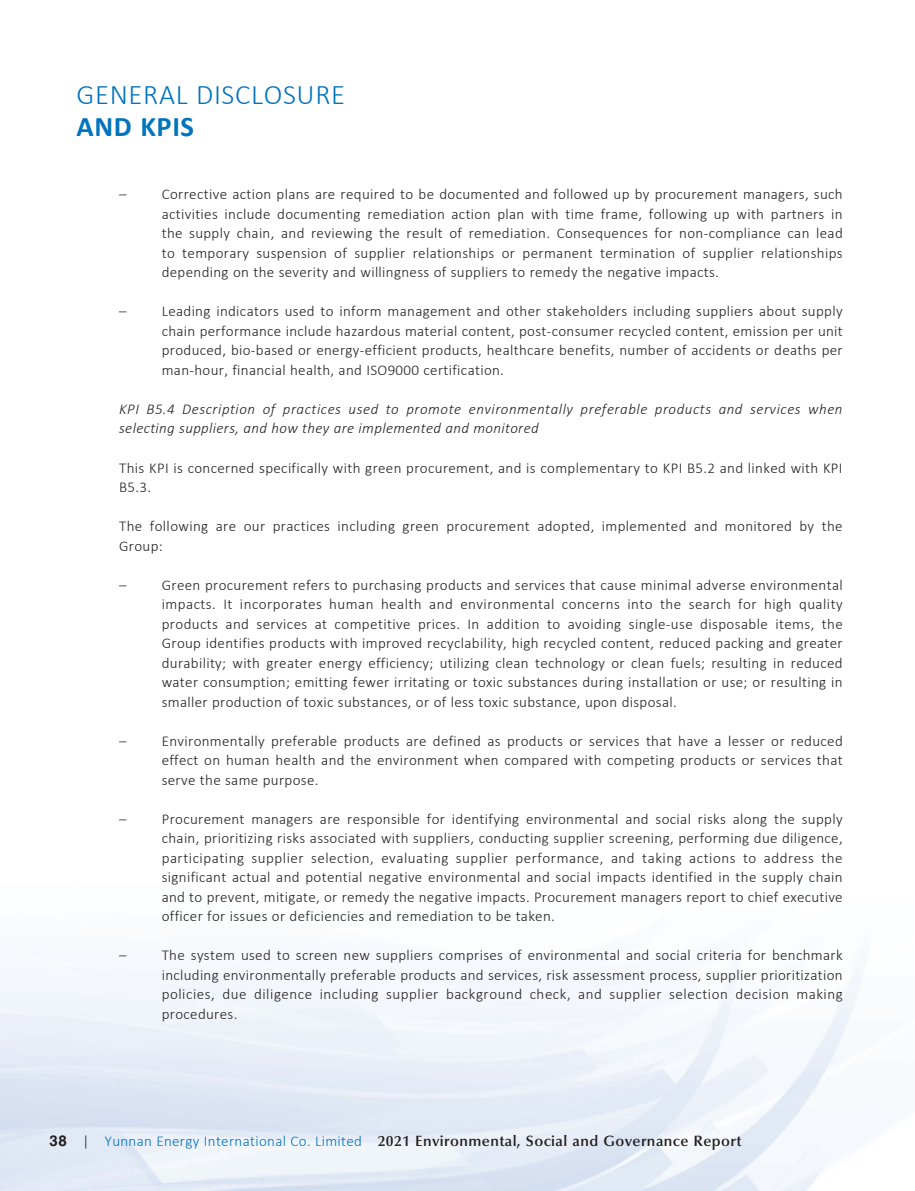
<style>
.page{position:relative;width:915px;height:1191px;background:#fff}
.page>*{position:absolute;margin:0;border:0;box-sizing:border-box;transform-origin:0 0}
.t1{font:300 28.5px "Calibri";letter-spacing:.025em;color:#0074bc}
.t2{font:700 28.5px "Calibri";letter-spacing:.02em;color:#0074bc}
.t3{font:300 15px/19.5px "Calibri";letter-spacing:.025em;color:#231f20;text-align:justify}
.t4{font:italic 300 15px/19.5px "Calibri";letter-spacing:.035em;color:#231f20}
.t5{font:600 15px "Optima LT Std";letter-spacing:.025em;color:#231f20}
.s1{font-family:"Helvetica LT Std";font-weight:700}
.s2{font-family:"Calibri";font-weight:300}
.s3{font-family:"Calibri";font-weight:300;color:#0074bc}
</style>
<div class="page">
<h1 class="t1" style="left:77px;top:77px;width:270px">GENERAL DISCLOSURE</h1>
<h1 class="t2" style="left:77px;top:106px;width:119px">AND KPIS</h1>
<p class="t3" style="left:162px;top:184px;width:682px;text-indent:-43px">– Corrective action plans are required to be documented and followed up by procurement managers, such activities include documenting remediation action plan with time frame, following up with partners in the supply chain, and reviewing the result of remediation. Consequences for non-compliance can lead to temporary suspension of supplier relationships or permanent termination of supplier relationships depending on the severity and willingness of suppliers to remedy the negative impacts.</p>
<p class="t3" style="left:162px;top:301px;width:682px;text-indent:-43px">– Leading indicators used to inform management and other stakeholders including suppliers about supply chain performance include hazardous material content, post-consumer recycled content, emission per unit produced, bio-based or energy-efficient products, healthcare benefits, number of accidents or deaths per man-hour, financial health, and ISO9000 certification.</p>
<p class="t4" style="left:119px;top:399px;width:724px">KPI B5.4 Description of practices used to promote environmentally preferable products and services when selecting suppliers, and how they are implemented and monitored</p>
<p class="t3" style="left:119px;top:457px;width:724px">This KPI is concerned specifically with green procurement, and is complementary to KPI B5.2 and linked with KPI<br>B5.3.</p>
<p class="t3" style="left:119px;top:516px;width:724px">The following are our practices including green procurement adopted, implemented and monitored by the<br>Group:</p>
<p class="t3" style="left:162px;top:574px;width:682px;text-indent:-43px">– Green procurement refers to purchasing products and services that cause minimal adverse environmental impacts. It incorporates human health and environmental concerns into the search for high quality products and services at competitive prices. In addition to avoiding single-use disposable items, the Group identifies products with improved recyclability, high recycled content, reduced packing and greater durability; with greater energy efficiency; utilizing clean technology or clean fuels; resulting in reduced water consumption; emitting fewer irritating or toxic substances during installation or use; or resulting in smaller production of toxic substances, or of less toxic substance, upon disposal.</p>
<p class="t3" style="left:162px;top:730px;width:682px;text-indent:-43px">– Environmentally preferable products are defined as products or services that have a lesser or reduced effect on human health and the environment when compared with competing products or services that serve the same purpose.</p>
<p class="t3" style="left:162px;top:808px;width:682px;text-indent:-43px">– Procurement managers are responsible for identifying environmental and social risks along the supply chain, prioritizing risks associated with suppliers, conducting supplier screening, performing due diligence, participating supplier selection, evaluating supplier performance, and taking actions to address the significant actual and potential negative environmental and social impacts identified in the supply chain and to prevent, mitigate, or remedy the negative impacts. Procurement managers report to chief executive officer for issues or deficiencies and remediation to be taken.</p>
<p class="t3" style="left:162px;top:945px;width:682px;text-indent:-43px">– The system used to screen new suppliers comprises of environmental and social criteria for benchmark including environmentally preferable products and services, risk assessment process, supplier prioritization policies, due diligence including supplier background check, and supplier selection decision making procedures.</p>
<p class="t5" style="left:50px;top:1132px;width:693px"><span class="s1">38</span> <span class="s2">|</span> <span class="s3">Yunnan Energy International Co. Limited</span> 2021 Environmental, Social and Governance Report</p>
</div>
